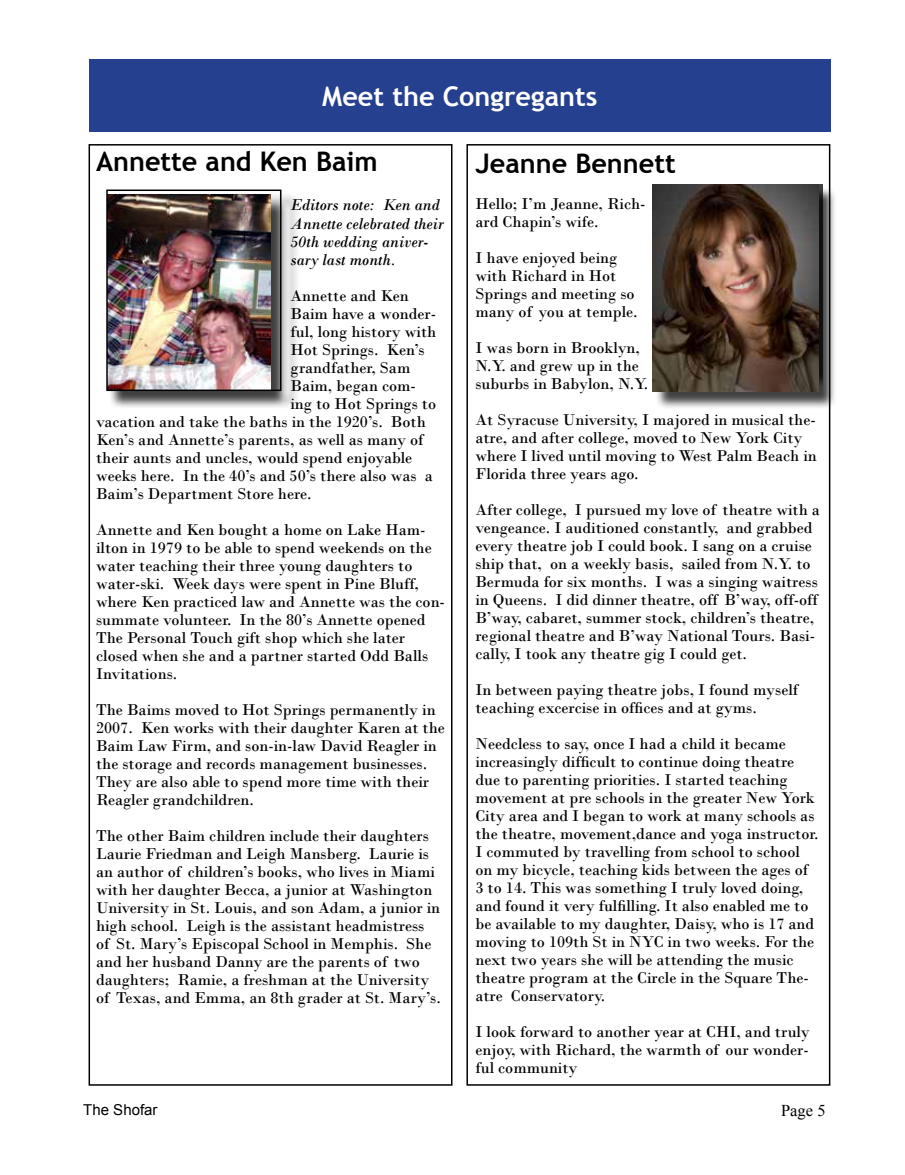
<style>
.page{position:relative;width:905px;height:1175px;background:#fff}
.page>*{position:absolute;margin:0;border:0;box-sizing:border-box;transform-origin:0 0}
.t1{font:700 27px "Trebuchet MS";color:#000}
.t2{font:700 27px "Trebuchet MS";color:#fff}
.t3{font:16.5px/18px "Bodoni";color:#000}
.t4{font:italic 16.5px/18px "Bodoni";color:#000}
.t5{font:16.5px "Times New Roman";color:#000}
.t6{font:15px "Arial";color:#000}
</style>
<div class="page">
<div style="left:89px;top:60px;width:741px;height:72px;background:#25408f"></div>
<div style="left:88px;top:144px;width:364px;height:941px;border:2px solid #000"></div>
<div style="left:108px;top:192px;width:192px;height:217px;background:#000;opacity:.75"></div>
<img style="left:109px;top:195px;width:161px;height:193px">
<div style="left:106px;top:189px;width:175px;height:202px;border:2px solid #000"></div>
<div style="left:466px;top:144px;width:364px;height:941px;border:2px solid #000"></div>
<div style="left:655px;top:186px;width:182px;height:223px;background:#000;opacity:.75"></div>
<div style="left:655px;top:184px;width:167px;height:205px;background:#000;opacity:.75"></div>
<img style="left:653px;top:184px;width:165px;height:207px">
<h1 class="t2" style="left:322px;top:79px;width:276px">Meet the Congregants</h1>
<h1 class="t1" style="left:96px;top:145px;width:283px">Annette and Ken Baim</h1>
<p class="t4" style="left:290px;top:196px;width:155px">Editors note: Ken and<br>Annette celebrated their<br>50th wedding aniver&shy;sary last month.</p>
<p class="t3" style="left:290px;top:286px;width:120px">Annette and Ken</p>
<p class="t3" style="left:290px;top:304px;width:147px">Baim have a wonder-</p>
<p class="t3" style="left:290px;top:322px;width:147px">ful, long history with</p>
<p class="t3" style="left:290px;top:340px;width:136px">Hot Springs. Ken’s</p>
<p class="t3" style="left:290px;top:358px;width:121px">grandfather, Sam</p>
<p class="t3" style="left:290px;top:376px;width:127px">Baim, began com-</p>
<p class="t3" style="left:290px;top:394px;width:147px">ing to Hot Springs to</p>
<p class="t3" style="left:96px;top:412px;width:331px">vacation and take the baths in the 1920’s. Both</p>
<p class="t3" style="left:96px;top:430px;width:329px">Ken’s and Annette’s parents, as well as many of</p>
<p class="t3" style="left:96px;top:448px;width:318px">their aunts and uncles, would spend enjoyable</p>
<p class="t3" style="left:96px;top:466px;width:338px">weeks here. In the 40’s and 50’s there also was a</p>
<p class="t3" style="left:96px;top:484px;width:217px">Baim’s Department Store here.</p>
<p class="t3" style="left:96px;top:520px;width:350px">Annette and Ken bought a home on Lake Ham&shy;ilton in 1979 to be able to spend weekends on the water teaching their three young daughters to water-ski. Week days were spent in Pine Bluff, where Ken practiced law and Annette was the con&shy;summate volunteer. In the 80’s Annette opened The Personal Touch gift shop which she later closed when she and a partner started Odd Balls Invitations.</p>
<p class="t3" style="left:96px;top:700px;width:350px">The Baims moved to Hot Springs permanently in 2007. Ken works with their daughter Karen at the Baim Law Firm, and son-in-law David Reagler in the storage and records management businesses.<br>They are also able to spend more time with their Reagler grandchildren.</p>
<p class="t3" style="left:96px;top:826px;width:346px">The other Baim children include their daughters Laurie Friedman and Leigh Mansberg. Laurie is an author of children’s books, who lives in Miami with her daughter Becca, a junior at Washington University in St. Louis, and son Adam, a junior in high school. Leigh is the assistant headmistress of St. Mary’s Episcopal School in Memphis. She and her husband Danny are the parents of two daughters; Ramie, a freshman at the University of Texas, and Emma, an 8th grader at St. Mary’s.</p>
<h1 class="t1" style="left:475px;top:146px;width:202px">Jeanne Bennett</h1>
<p class="t3" style="left:475px;top:195px;width:172px">Hello; I’m Jeanne, Rich&shy;ard Chapin’s wife.</p>
<p class="t3" style="left:475px;top:249px;width:164px">I have enjoyed being with Richard in Hot<br>Springs and meeting so many of you at temple.</p>
<p class="t3" style="left:475px;top:339px;width:174px">I was born in Brooklyn,<br>N.Y. and grew up in the suburbs in Babylon, N.Y.</p>
<p class="t3" style="left:475px;top:411px;width:343px">At Syracuse University, I majored in musical the&shy;atre, and after college, moved to New York City where I lived until moving to West Palm Beach in Florida three years ago.</p>
<p class="t3" style="left:475px;top:501px;width:346px">After college, I pursued my love of theatre with a vengeance. I auditioned constantly, and grabbed every theatre job I could book. I sang on a cruise ship that, on a weekly basis, sailed from N.Y. to Bermuda for six months. I was a singing waitress in Queens. I did dinner theatre, off B’way, off-off B’way, cabaret, summer stock, children’s theatre, regional theatre and B’way National Tours. Basi&shy;cally, I took any theatre gig I could get.</p>
<p class="t3" style="left:475px;top:681px;width:324px">In between paying theatre jobs, I found myself teaching excercise in offices and at gyms.</p>
<p class="t3" style="left:475px;top:735px;width:344px">Needcless to say, once I had a child it became increasingly difficult to continue doing theatre due to parenting priorities. I started teaching movement at pre schools in the greater New York City area and I began to work at many schools as the theatre, movement,dance and yoga instructor.<br>I commuted by travelling from school to school on my bicycle, teaching kids between the ages of 3 to 14. This was something I truly loved doing, and found it very fulfilling. It also enabled me to be available to my daughter, Daisy, who is 17 and moving to 109th St in NYC in two weeks. For the next two years she will be attending the music theatre program at the Circle in the Square The&shy;atre Conservatory.</p>
<p class="t3" style="left:475px;top:1023px;width:336px;text-align:justify">I look forward to another year at CHI, and truly enjoy, with Richard, the warmth of our wonder&shy;ful community</p>
<p class="t6" style="left:83px;top:1100px;width:76px">The Shofar</p>
<p class="t5" style="left:781px;top:1099px;width:46px">Page 5</p>
</div>
